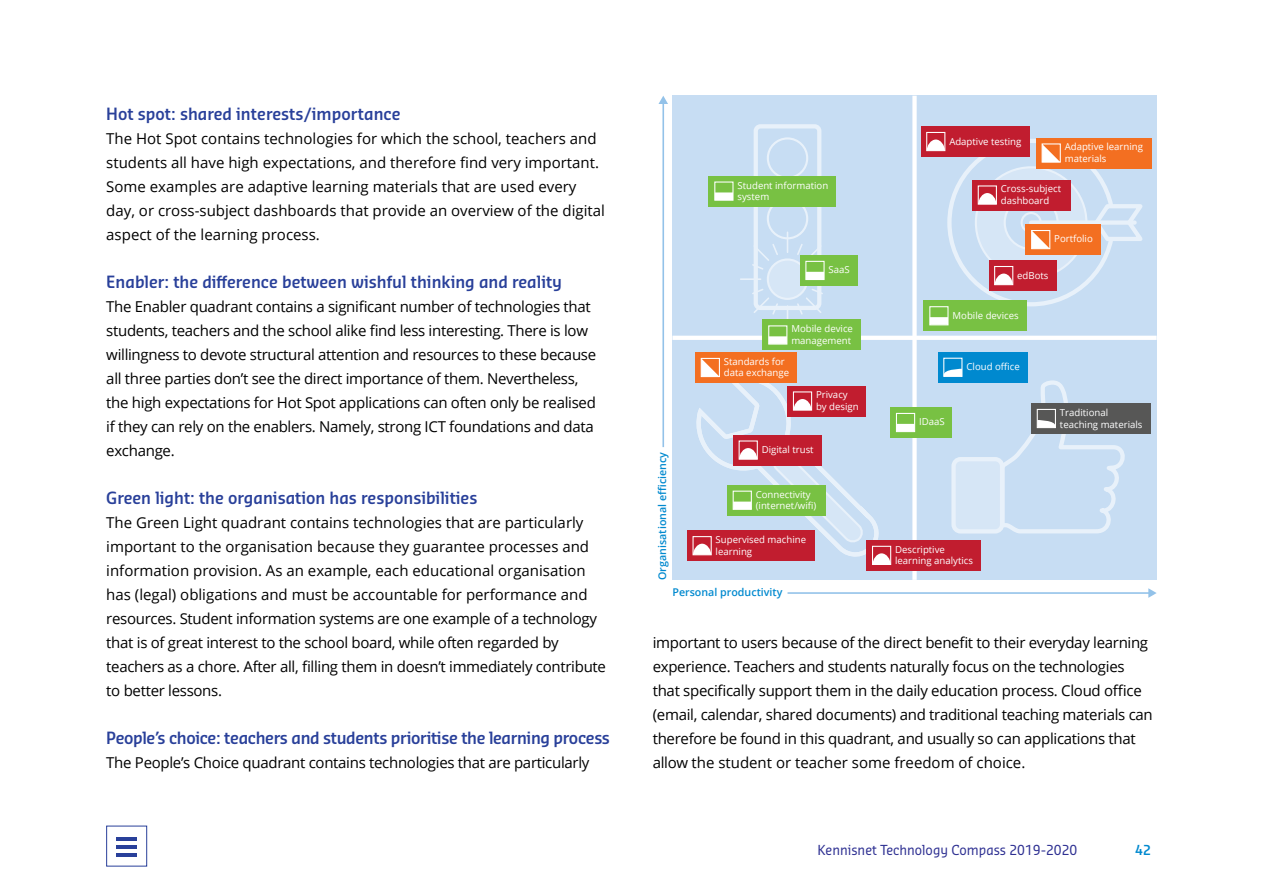
<style>
.page{position:relative;width:1263px;height:893px;background:#fff}
.page>*{position:absolute;margin:0;border:0;box-sizing:border-box;transform-origin:0 0}
.t1{font:600 16.5px "Sansa Sm Con Pro";color:#29409a}
.t2{font:600 16.5px "Sansa Sm Con Pro";letter-spacing:-.02em;color:#29409a}
.t3{font:15px/24px "Open Sans";letter-spacing:-.02em;color:#000}
.t4{font:15px/24px "Open Sans";color:#000}
.t5{font:13.5px "Sansa Sm Con Pro";color:#2e3092}
.t6{font:600 13.5px "Sansa Sm Con Pro";color:#0089cf}
.t7{font:600 10.65px "Open Sans";color:#0089cf}
.t8{font:9.6px/11.6px "Open Sans";color:#fff}
</style>
<div class="page">
<div style="left:106px;top:826px;width:41px;height:40px;background:#fff;border:1px solid #29409a"></div>
<hr style="left:117px;top:837px;width:20px;height:3px;background:#29409a">
<hr style="left:117px;top:853px;width:20px;height:3px;background:#29409a">
<hr style="left:117px;top:845px;width:20px;height:3px;background:#29409a">
<div style="left:672px;top:96px;width:485px;height:484px;background:#c7ddf3"></div>
<div style="left:912px;top:96px;width:5px;height:484px;background:#fff"></div>
<hr style="left:672px;top:336px;width:485px;height:4px;background:#fff">
<hr style="left:662px;top:103px;width:2px;height:344px;background:#93c2e9">
<svg style="left:658px;top:96px;width:10px;height:8px"></svg>
<hr style="left:787px;top:592px;width:363px;height:2px;background:#93c2e9">
<svg style="left:1148px;top:588px;width:9px;height:10px"></svg>
<div style="left:754px;top:124px;width:67px;height:186px;border:4px solid #fff;border-radius:5px"></div>
<div style="left:767px;top:137px;width:41px;height:42px;border:2px solid #fff;border-radius:50%"></div>
<div style="left:767px;top:198px;width:41px;height:41px;border:2px solid #fff;border-radius:50%"></div>
<svg style="left:787px;top:232px;width:1px;height:20px"></svg>
<svg style="left:787px;top:306px;width:1px;height:14px"></svg>
<hr style="left:741px;top:278px;width:20px;height:2px;background:#fff">
<svg style="left:796px;top:287px;width:27px;height:28px"></svg>
<svg style="left:752px;top:287px;width:27px;height:28px"></svg>
<svg style="left:752px;top:242px;width:27px;height:29px"></svg>
<div style="left:768px;top:260px;width:39px;height:39px;background:#d6e6f6;border-radius:50%"></div>
<div style="left:767px;top:258px;width:41px;height:42px;border:2px solid #fff;border-radius:50%"></div>
<div style="left:953px;top:459px;width:49px;height:72px;background:#d6e6f6;border-radius:7px"></div>
<div style="left:951px;top:457px;width:53px;height:76px;border:4px solid #fff;border-radius:7px"></div>
<div style="left:920px;top:126px;width:109px;height:31px;background:#c11d2f"></div>
<div style="left:926px;top:132px;width:19px;height:19px;border:1px solid #fff"></div>
<svg style="left:927px;top:140px;width:18px;height:11px"></svg>
<div style="left:972px;top:180px;width:98px;height:30px;background:#c11d2f"></div>
<div style="left:988px;top:260px;width:68px;height:31px;background:#c11d2f"></div>
<div style="left:687px;top:531px;width:127px;height:30px;background:#c11d2f"></div>
<div style="left:866px;top:540px;width:115px;height:30px;background:#c11d2f"></div>
<div style="left:872px;top:546px;width:19px;height:19px;border:1px solid #fff"></div>
<div style="left:1036px;top:138px;width:115px;height:30px;background:#f36f21"></div>
<svg style="left:974px;top:144px;width:168px;height:141px"></svg>
<div style="left:695px;top:352px;width:102px;height:31px;background:#f36f21"></div>
<div style="left:763px;top:320px;width:98px;height:30px;background:#78c143"></div>
<div style="left:768px;top:325px;width:19px;height:20px;border:1px solid #fff"></div>
<svg style="left:769px;top:336px;width:18px;height:8px"></svg>
<div style="left:890px;top:407px;width:62px;height:31px;background:#78c143"></div>
<svg style="left:693px;top:358px;width:222px;height:206px"></svg>
<div style="left:800px;top:255px;width:58px;height:31px;background:#78c143"></div>
<div style="left:805px;top:261px;width:19px;height:19px;border:1px solid #fff"></div>
<svg style="left:796px;top:242px;width:28px;height:37px"></svg>
<div style="left:924px;top:301px;width:103px;height:30px;background:#78c143"></div>
<div style="left:929px;top:306px;width:19px;height:19px;border:1px solid #fff"></div>
<svg style="left:930px;top:317px;width:18px;height:8px"></svg>
<div style="left:709px;top:176px;width:127px;height:30px;background:#78c143"></div>
<div style="left:714px;top:181px;width:19px;height:20px;border:1px solid #fff"></div>
<svg style="left:715px;top:192px;width:18px;height:8px"></svg>
<div style="left:938px;top:352px;width:89px;height:30px;background:#0089cf"></div>
<div style="left:943px;top:358px;width:19px;height:19px;border:1px solid #fff"></div>
<svg style="left:944px;top:369px;width:18px;height:7px"></svg>
<div style="left:1031px;top:403px;width:119px;height:31px;background:#575756"></div>
<svg style="left:998px;top:378px;width:127px;height:156px"></svg>
<p class="t1" style="left:106px;top:102px;width:296px">Hot spot: shared interests/importance</p>
<p class="t4" style="left:106px;top:126px;width:500px">The Hot Spot contains technologies for which the school, teachers and students all have high expectations, and therefore find very important.<br>Some examples are adaptive learning materials that are used every day, or cross-subject dashboards that provide an overview of the digital aspect of the learning process.</p>
<p class="t1" style="left:106px;top:270px;width:457px">Enabler: the difference between wishful thinking and reality</p>
<p class="t3" style="left:106px;top:294px;width:491px">The Enabler quadrant contains a significant number of technologies that students, teachers and the school alike find less interesting. There is low willingness to devote structural attention and resources to these because all three parties don’t see the direct importance of them. Nevertheless, the high expectations for Hot Spot applications can often only be realised if they can rely on the enablers. Namely, strong ICT foundations and data exchange.</p>
<p class="t1" style="left:106px;top:486px;width:373px">Green light: the organisation has responsibilities</p>
<p class="t4" style="left:106px;top:510px;width:501px">The Green Light quadrant contains technologies that are particularly important to the organisation because they guarantee processes and information provision. As an example, each educational organisation has (legal) obligations and must be accountable for performance and resources. Student information systems are one example of a technology that is of great interest to the school board, while often regarded by teachers as a chore. After all, filling them in doesn’t immediately contribute to better lessons.</p>
<p class="t2" style="left:106px;top:726px;width:505px">People’s choice: teachers and students prioritise the learning process</p>
<p class="t3" style="left:106px;top:750px;width:485px">The People’s Choice quadrant contains technologies that are particularly</p>
<p class="t7" style="left:655px;top:580px;width:129px;rotate:-90deg">Organisational efficiency</p>
<p class="t8" style="left:737px;top:179px;width:92px">Student information system</p>
<p class="t8" style="left:829px;top:264px;width:23px">SaaS</p>
<p class="t8" style="left:791px;top:323px;width:63px">Mobile device management</p>
<p class="t8" style="left:724px;top:355px;width:67px">Standards for data exchange</p>
<p class="t8" style="left:816px;top:389px;width:44px">Privacy by design</p>
<p class="t8" style="left:762px;top:444px;width:53px">Digital trust</p>
<p class="t8" style="left:756px;top:488px;width:62px">Connectivity (internet/wifi)</p>
<p class="t8" style="left:949px;top:135px;width:74px">Adaptive testing</p>
<p class="t8" style="left:1001px;top:183px;width:62px">Cross-subject dashboard</p>
<p class="t8" style="left:1065px;top:141px;width:80px">Adaptive learning materials</p>
<p class="t8" style="left:1054px;top:233px;width:40px">Portfolio</p>
<p class="t8" style="left:1017px;top:269px;width:33px">edBots</p>
<p class="t8" style="left:952px;top:309px;width:68px">Mobile devices</p>
<p class="t8" style="left:919px;top:416px;width:27px">IDaaS</p>
<p class="t8" style="left:966px;top:361px;width:55px">Cloud office</p>
<p class="t8" style="left:1060px;top:407px;width:84px">Traditional teaching materials</p>
<p class="t8" style="left:716px;top:533px;width:92px">Supervised machine learning</p>
<p class="t8" style="left:895px;top:543px;width:79px">Descriptive learning analytics</p>
<p class="t7" style="left:672px;top:585px;width:112px">Personal productivity</p>
<p class="t3" style="left:653px;top:630px;width:501px">important to users because of the direct benefit to their everyday learning experience. Teachers and students naturally focus on the technologies that specifically support them in the daily education process. Cloud office (email, calendar, shared documents) and traditional teaching materials can therefore be found in this quadrant, and usually so can applications that allow the student or teacher some freedom of choice.</p>
<p class="t5" style="left:817px;top:840px;width:261px">Kennisnet Technology Compass 2019-2020</p>
<p class="t6" style="left:1135px;top:840px;width:17px">42</p>
</div>
